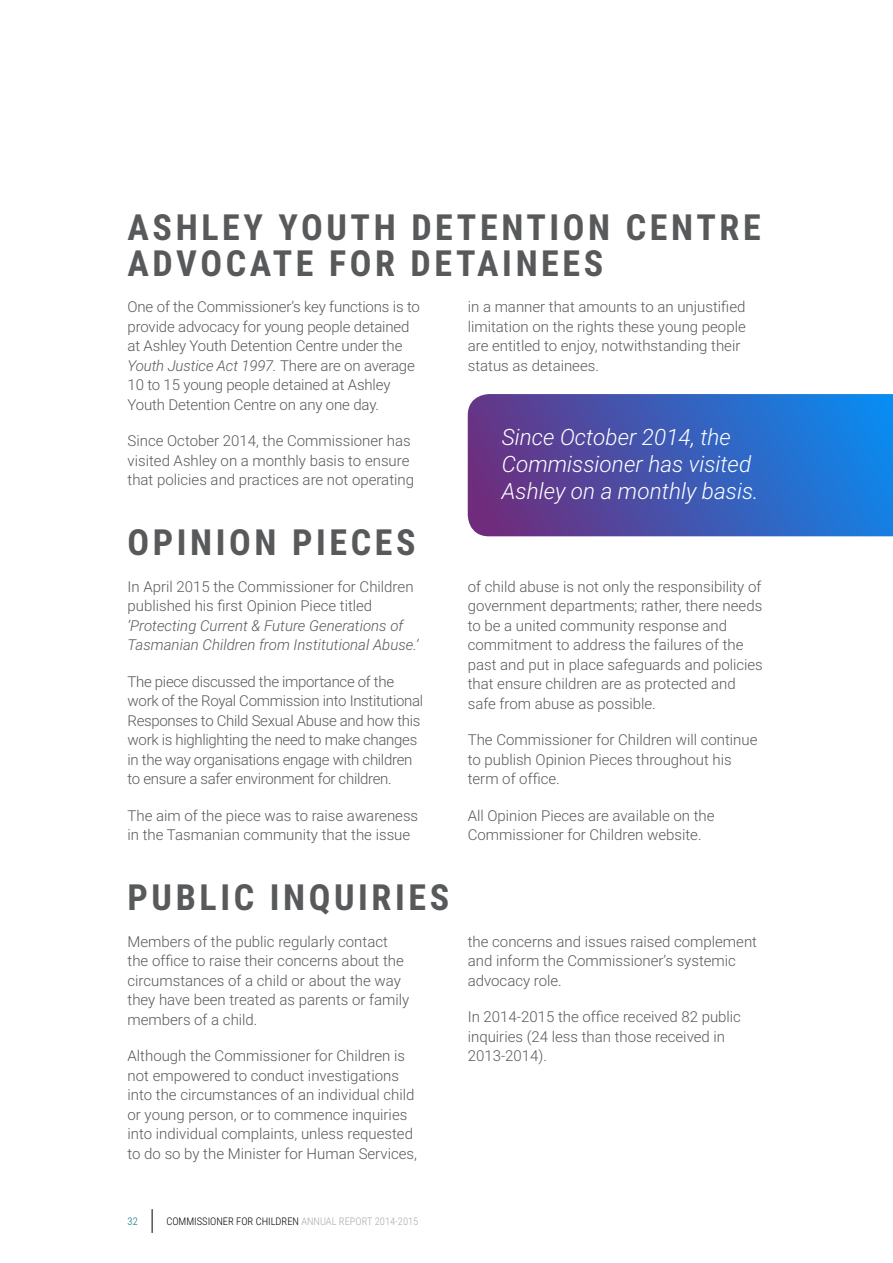
<style>
.page{position:relative;width:893px;height:1263px;background:#fff}
.page>*{position:absolute;margin:0;border:0;box-sizing:border-box;transform-origin:0 0}
.t1{font:700 36px/36px "Roboto Condensed";letter-spacing:.1em;color:#58595b}
.t2{font:italic 300 22.5px/27px "Roboto";color:#fff}
.t3{font:300 15px/19.5px "Roboto";color:#58595b}
.t4{font:300 15px/19.5px "Roboto";letter-spacing:-.02em;color:#58595b}
.t5{font:italic 300 15px/19.5px "Roboto";color:#58595b}
.t6{font:300 10.5px "Roboto Condensed";color:#000}
.t7{font:300 10.5px "Roboto Condensed";color:#007180}
.s1{font-style:italic}
.s2{color:#a7a9ac}
</style>
<div class="page">
<svg style="left:468px;top:394px;width:425px;height:142px;background:#3e5ab4"></svg>
<svg style="left:152px;top:1209px;width:1px;height:24px"></svg>
<h1 class="t1" style="left:128px;top:207px;width:635px">ASHLEY YOUTH DETENTION CENTRE<br>ADVOCATE FOR DETAINEES</h1>
<p class="t3" style="left:128px;top:296px;width:294px">One of the Commissioner’s key functions is to provide advocacy for young people detained at Ashley Youth Detention Centre under the <span class="s1">Youth Justice Act 1997.</span> There are on average 10 to 15 young people detained at Ashley Youth Detention Centre on any one day.</p>
<p class="t3" style="left:128px;top:430px;width:288px">Since October 2014, the Commissioner has visited Ashley on a monthly basis to ensure that policies and practices are not operating</p>
<p class="t3" style="left:468px;top:296px;width:280px">in a manner that amounts to an unjustified limitation on the rights these young people are entitled to enjoy, notwithstanding their status as detainees.</p>
<h2 class="t2" style="left:502px;top:423px;width:258px">Since October 2014, the<br>Commissioner has visited<br>Ashley on a monthly basis.</h2>
<h1 class="t1" style="left:128px;top:523px;width:290px">OPINION PIECES</h1>
<p class="t3" style="left:128px;top:576px;width:288px">In April 2015 the Commissioner for Children published his first Opinion Piece titled</p>
<p class="t5" style="left:128px;top:615px;width:292px">‘Protecting Current &amp; Future Generations of<br>Tasmanian Children from Institutional Abuse.’</p>
<p class="t4" style="left:128px;top:671px;width:297px">The piece discussed the importance of the work of the Royal Commission into Institutional Responses to Child Sexual Abuse and how this work is highlighting the need to make changes in the way organisations engage with children to ensure a safer environment for children.</p>
<p class="t3" style="left:128px;top:805px;width:292px">The aim of the piece was to raise awareness in the Tasmanian community that the issue</p>
<h1 class="t1" style="left:128px;top:878px;width:323px">PUBLIC INQUIRIES</h1>
<p class="t3" style="left:128px;top:931px;width:283px">Members of the public regularly contact the office to raise their concerns about the circumstances of a child or about the way they have been treated as parents or family members of a child.</p>
<p class="t3" style="left:128px;top:1046px;width:291px">Although the Commissioner for Children is not empowered to conduct investigations into the circumstances of an individual child or young person, or to commence inquiries into individual complaints, unless requested to do so by the Minister for Human Services,</p>
<p class="t3" style="left:468px;top:576px;width:297px">of child abuse is not only the responsibility of government departments; rather, there needs to be a united community response and commitment to address the failures of the past and put in place safeguards and policies that ensure children are as protected and safe from abuse as possible.</p>
<p class="t3" style="left:468px;top:730px;width:291px">The Commissioner for Children will continue to publish Opinion Pieces throughout his term of office.</p>
<p class="t3" style="left:468px;top:805px;width:248px">All Opinion Pieces are available on the<br>Commissioner for Children website.</p>
<p class="t3" style="left:468px;top:931px;width:291px">the concerns and issues raised complement and inform the Commissioner’s systemic advocacy role.</p>
<p class="t3" style="left:468px;top:1007px;width:275px">In 2014-2015 the office received 82 public inquiries (24 less than those received in<br>2013-2014).</p>
<p class="t7" style="left:128px;top:1214px;width:12px">32</p>
<p class="t6" style="left:166px;top:1214px;width:253px">COMMISSIONER FOR CHILDREN <span class="s2">ANNUAL REPORT 2014-2015</span></p>
</div>
